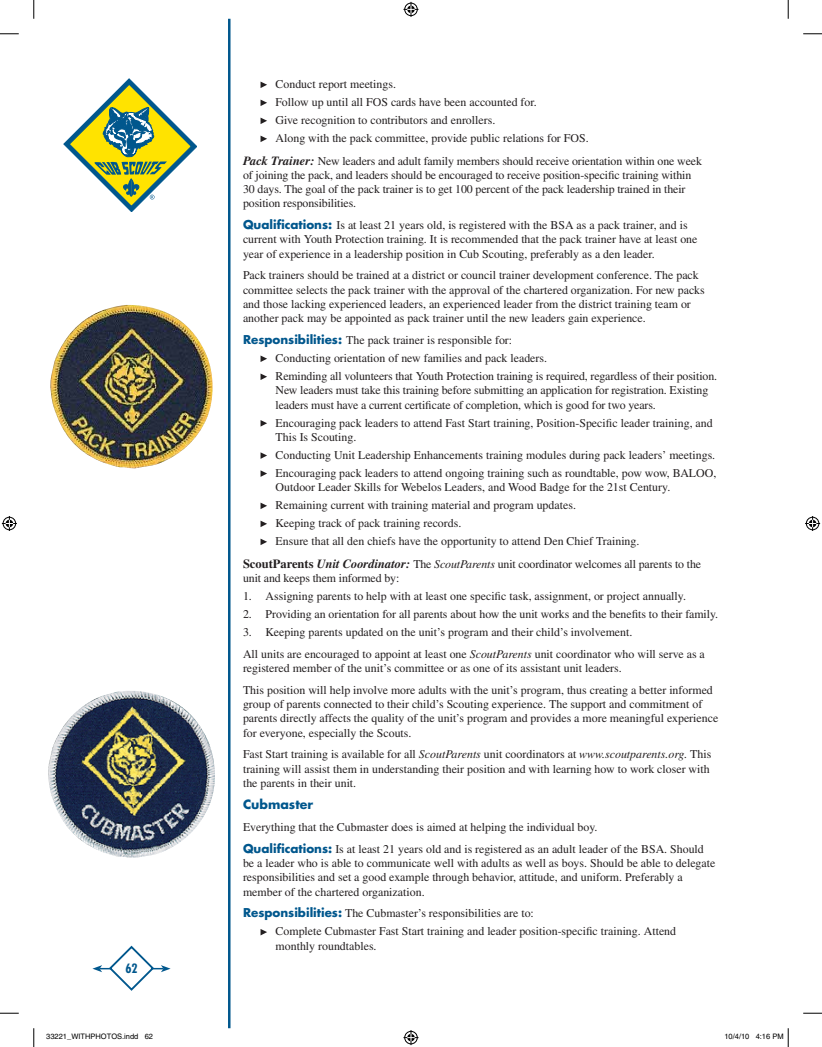
<style>
.page{position:relative;width:822px;height:1047px;background:#fff}
.page>*{position:absolute;margin:0;border:0;box-sizing:border-box;transform-origin:0 0}
.t1{font:700 12.5px "Futura";color:#00578d}
.t2{font:700 condensed 12.5px "Futura";color:#00578d}
.t3{font:11.88px/14.2px "Times";color:#231f20}
.t4{font:7.5px "Helvetica";color:#000}
.s1{font-weight:700;font-style:italic;font-size:12.5px}
.s2{font-family:"Futura";font-weight:700;color:#00578d}
.s3{font-weight:700;font-size:12.5px}
.s4{font-style:italic}
</style>
<div class="page">
<svg style="left:64px;top:79px;width:133px;height:133px"></svg>
<hr style="left:100px;top:967px;width:63px;height:2px;background:#00578d">
<svg style="left:92px;top:965px;width:10px;height:7px"></svg>
<svg style="left:161px;top:965px;width:9px;height:7px"></svg>
<svg style="left:108px;top:945px;width:47px;height:46px"></svg>
<svg style="left:260px;top:82px;width:7px;height:6px"></svg>
<svg style="left:260px;top:100px;width:7px;height:6px"></svg>
<svg style="left:260px;top:118px;width:7px;height:6px"></svg>
<svg style="left:260px;top:136px;width:7px;height:6px"></svg>
<svg style="left:260px;top:355px;width:7px;height:7px"></svg>
<svg style="left:260px;top:373px;width:7px;height:7px"></svg>
<svg style="left:260px;top:420px;width:7px;height:6px"></svg>
<svg style="left:260px;top:452px;width:7px;height:7px"></svg>
<svg style="left:260px;top:470px;width:7px;height:7px"></svg>
<svg style="left:260px;top:502px;width:7px;height:7px"></svg>
<svg style="left:260px;top:520px;width:7px;height:7px"></svg>
<svg style="left:260px;top:538px;width:7px;height:7px"></svg>
<svg style="left:260px;top:929px;width:7px;height:6px"></svg>
<img style="left:48px;top:691px;width:167px;height:167px">
<img style="left:50px;top:305px;width:163px;height:163px">
<hr style="left:228px;top:19px;width:2px;height:1009px;background:#00578d">
<svg style="left:0;top:33px;width:19px;height:2px"></svg>
<svg style="left:803px;top:33px;width:18px;height:2px"></svg>
<svg style="left:0;top:1012px;width:19px;height:1px"></svg>
<svg style="left:803px;top:1012px;width:18px;height:1px"></svg>
<svg style="left:33px;top:0;width:2px;height:19px"></svg>
<svg style="left:33px;top:1028px;width:2px;height:18px"></svg>
<svg style="left:787px;top:0;width:1px;height:19px"></svg>
<svg style="left:403px;top:2px;width:15px;height:15px"></svg>
<svg style="left:403px;top:1030px;width:15px;height:14px"></svg>
<svg style="left:2px;top:516px;width:15px;height:15px"></svg>
<svg style="left:805px;top:516px;width:14px;height:15px"></svg>
<svg style="left:787px;top:1028px;width:1px;height:18px"></svg>
<p class="t2" style="left:125px;top:963px;width:14px">62</p>
<p class="t3" style="left:275px;top:76px;width:314px;line-height:18px">Conduct report meetings.<br>Follow up until all FOS cards have been accounted for.<br>Give recognition to contributors and enrollers.<br>Along with the pack committee, provide public relations for FOS.</p>
<p class="t3" style="left:243px;top:155px;width:460px"><span class="s1">Pack Trainer:</span> New leaders and adult family members should receive orientation within one week of joining the pack, and leaders should be encouraged to receive position-specific training within 30 days. The goal of the pack trainer is to get 100 percent of the pack leadership trained in their position responsibilities.</p>
<p class="t3" style="left:243px;top:219px;width:456px"><span class="s2">Qualifications:</span> Is at least 21 years old, is registered with the BSA as a pack trainer, and is current with Youth Protection training. It is recommended that the pack trainer have at least one year of experience in a leadership position in Cub Scouting, preferably as a den leader.</p>
<p class="t3" style="left:243px;top:269px;width:463px">Pack trainers should be trained at a district or council trainer development conference. The pack committee selects the pack trainer with the approval of the chartered organization. For new packs and those lacking experienced leaders, an experienced leader from the district training team or another pack may be appointed as pack trainer until the new leaders gain experience.</p>
<p class="t3" style="left:275px;top:332px;width:443px;line-height:18px;text-indent:-32px"><span class="s2">Responsibilities:</span> The pack trainer is responsible for:<br>Conducting orientation of new families and pack leaders.<br>Reminding all volunteers that Youth Protection training is required, regardless of their position.</p>
<p class="t3" style="left:275px;top:384px;width:434px">New leaders must take this training before submitting an application for registration. Existing leaders must have a current certificate of completion, which is good for two years.</p>
<p class="t3" style="left:275px;top:416px;width:438px">Encouraging pack leaders to attend Fast Start training, Position-Specific leader training, and<br>This Is Scouting.</p>
<p class="t3" style="left:275px;top:447px;width:442px;line-height:18px">Conducting Unit Leadership Enhancements training modules during pack leaders’ meetings.<br>Encouraging pack leaders to attend ongoing training such as roundtable, pow wow, BALOO,</p>
<p class="t3" style="left:275px;top:479px;width:396px;line-height:18px">Outdoor Leader Skills for Webelos Leaders, and Wood Badge for the 21st Century.<br>Remaining current with training material and program updates.<br>Keeping track of pack training records.<br>Ensure that all den chiefs have the opportunity to attend Den Chief Training.</p>
<p class="t3" style="left:243px;top:557px;width:459px"><span class="s3">ScoutParents</span> <span class="s1">Unit Coordinator:</span> The <span class="s4">ScoutParents</span> unit coordinator welcomes all parents to the unit and keeps them informed by:</p>
<p class="t3" style="left:243px;top:590px;width:444px">1. Assigning parents to help with at least one specific task, assignment, or project annually.</p>
<p class="t3" style="left:243px;top:608px;width:476px">2. Providing an orientation for all parents about how the unit works and the benefits to their family.</p>
<p class="t3" style="left:243px;top:622px;width:463px;line-height:21.8px">3. Keeping parents updated on the unit’s program and their child’s involvement.<br>All units are encouraged to appoint at least one <span class="s4">ScoutParents</span> unit coordinator who will serve as a</p>
<p class="t3" style="left:243px;top:658px;width:471px;line-height:21.8px">registered member of the unit’s committee or as one of its assistant unit leaders.<br>This position will help involve more adults with the unit’s program, thus creating a better informed</p>
<p class="t3" style="left:243px;top:698px;width:476px">group of parents connected to their child’s Scouting experience. The support and commitment of parents directly affects the quality of the unit’s program and provides a more meaningful experience for everyone, especially the Scouts.</p>
<p class="t3" style="left:243px;top:748px;width:469px">Fast Start training is available for all <span class="s4">ScoutParents</span> unit coordinators at <span class="s4">www.scoutparents.org.</span> This training will assist them in understanding their position and with learning how to work closer with the parents in their unit.</p>
<p class="t1" style="left:243px;top:798px;width:72px">Cubmaster</p>
<p class="t3" style="left:243px;top:817px;width:462px;line-height:21.8px">Everything that the Cubmaster does is aimed at helping the individual boy.<br><span class="s2">Qualifications:</span> Is at least 21 years old and is registered as an adult leader of the BSA. Should</p>
<p class="t3" style="left:243px;top:857px;width:473px">be a leader who is able to communicate well with adults as well as boys. Should be able to delegate responsibilities and set a good example through behavior, attitude, and uniform. Preferably a member of the chartered organization.</p>
<p class="t3" style="left:275px;top:905px;width:402px;line-height:18px;text-indent:-33px"><span class="s2">Responsibilities:</span> The Cubmaster’s responsibilities are to:<br>Complete Cubmaster Fast Start training and leader position-specific training. Attend</p>
<p class="t3" style="left:275px;top:939px;width:102px">monthly roundtables.</p>
<p class="t4" style="left:46px;top:1033px;width:108px">33221_WITHPHOTOS.indd 62</p>
<p class="t4" style="left:724px;top:1033px;width:61px">10/4/10 4:16 PM</p>
</div>
